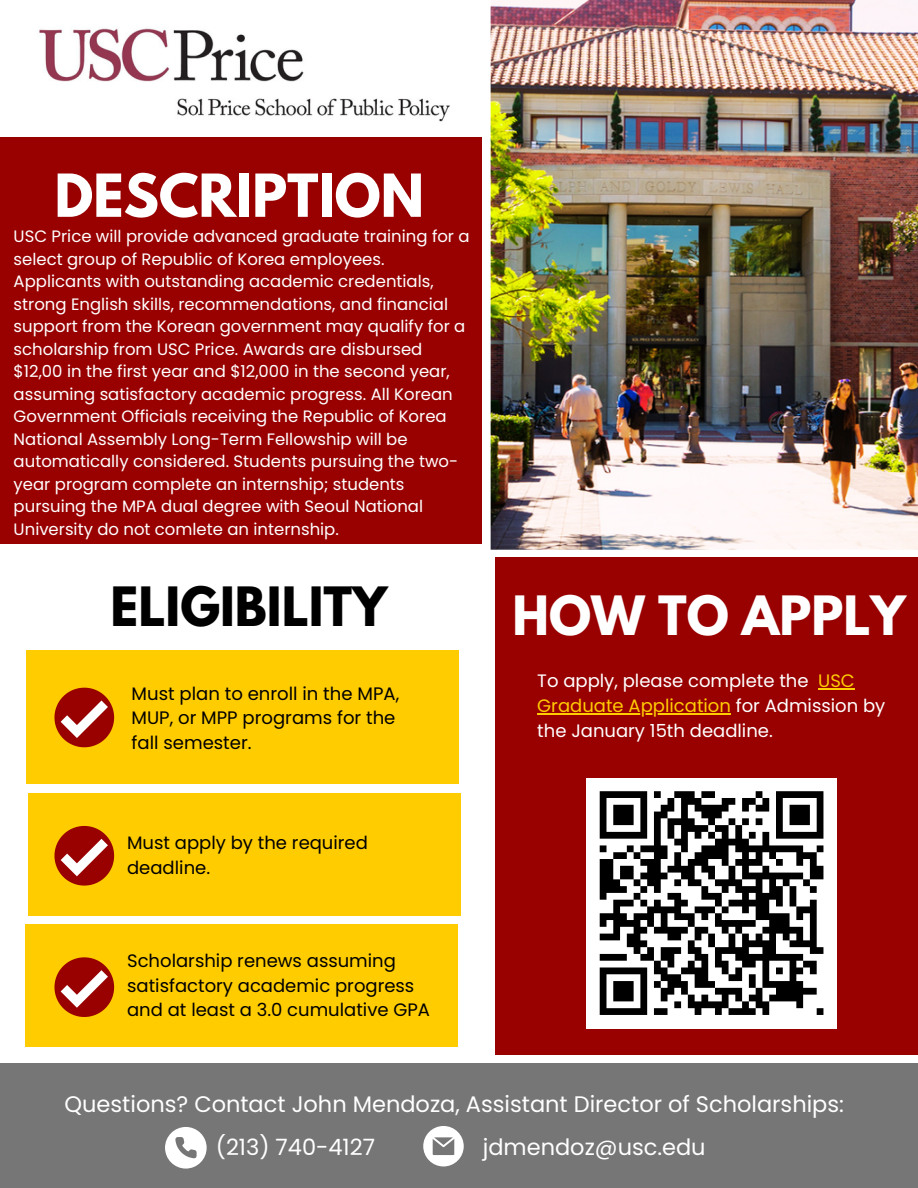
<style>
.page{position:relative;width:918px;height:1188px;background:#fff}
.page>*{position:absolute;margin:0;border:0;box-sizing:border-box;transform-origin:0 0}
.t1{font:700 52.5px "League Spartan";color:#fff}
.t2{font:700 48px "League Spartan";color:#000}
.t3{font:700 48px "League Spartan";color:#fff}
.t4{font:22.5px "Poppins";color:#fff}
.t5{font:18px/24.8px "Poppins";color:#000}
.t6{font:18px/24.8px "Poppins";color:#fff}
.t7{font:16.5px/22.5px "Poppins";color:#fff}
.s1{color:#fc0}
</style>
<div class="page">
<img style="left:490px;top:0;width:428px;height:558px">
<div style="left:0;top:137px;width:482px;height:406px;background:#900"></div>
<div style="left:0;top:1064px;width:918px;height:124px;background:#767676"></div>
<div style="left:495px;top:558px;width:423px;height:497px;background:#900"></div>
<img style="left:39px;top:28px;width:411px;height:94px">
<div style="left:26px;top:925px;width:432px;height:122px;background:#fc0"></div>
<div style="left:28px;top:793px;width:432px;height:123px;background:#fc0"></div>
<div style="left:27px;top:651px;width:432px;height:133px;background:#fc0"></div>
<svg style="left:54px;top:688px;width:60px;height:59px"></svg>
<svg style="left:54px;top:826px;width:60px;height:60px"></svg>
<svg style="left:54px;top:957px;width:60px;height:60px"></svg>
<svg style="left:165px;top:1127px;width:42px;height:42px"></svg>
<svg style="left:423px;top:1126px;width:41px;height:40px"></svg>
<div style="left:586px;top:778px;width:251px;height:251px;background:#fff"></div>
<svg style="left:599px;top:791px;width:225px;height:224px"></svg>
<hr style="left:818px;top:688px;width:37px;height:1px;background:#fc0">
<hr style="left:537px;top:713px;width:194px;height:1px;background:#fc0">
<p class="t1" style="left:54px;top:170px;width:371px">DESCRIPTION</p>
<p class="t7" style="left:14px;top:225px;width:458px">USC Price will provide advanced graduate training for a select group of Republic of Korea employees.<br>Applicants with outstanding academic credentials, strong English skills, recommendations, and financial support from the Korean government may qualify for a scholarship from USC Price. Awards are disbursed $12,00 in the first year and $12,000 in the second year, assuming satisfactory academic progress. All Korean Government Officials receiving the Republic of Korea National Assembly Long-Term Fellowship will be automatically considered. Students pursuing the two&shy;year program complete an internship; students pursuing the MPA dual degree with Seoul National University do not comlete an internship.</p>
<p class="t2" style="left:111px;top:583px;width:278px">ELIGIBILITY</p>
<p class="t5" style="left:132px;top:681px;width:269px">Must plan to enroll in the MPA,<br>MUP, or MPP programs for the fall semester.</p>
<p class="t5" style="left:127px;top:830px;width:242px">Must apply by the required deadline.</p>
<p class="t5" style="left:127px;top:948px;width:304px">Scholarship renews assuming satisfactory academic progress and at least a 3.0 cumulative GPA</p>
<p class="t3" style="left:513px;top:592px;width:395px">HOW TO APPLY</p>
<p class="t6" style="left:537px;top:669px;width:350px">To apply, please complete the <span class="s1">USC<br>Graduate Application</span> for Admission by the January 15th deadline.</p>
<p class="t4" style="left:65px;top:1089px;width:781px">Questions? Contact John Mendoza, Assistant Director of Scholarships:</p>
<p class="t4" style="left:216px;top:1132px;width:161px">(213) 740-4127</p>
<p class="t4" style="left:483px;top:1132px;width:224px">jdmendoz@usc.edu</p>
</div>
